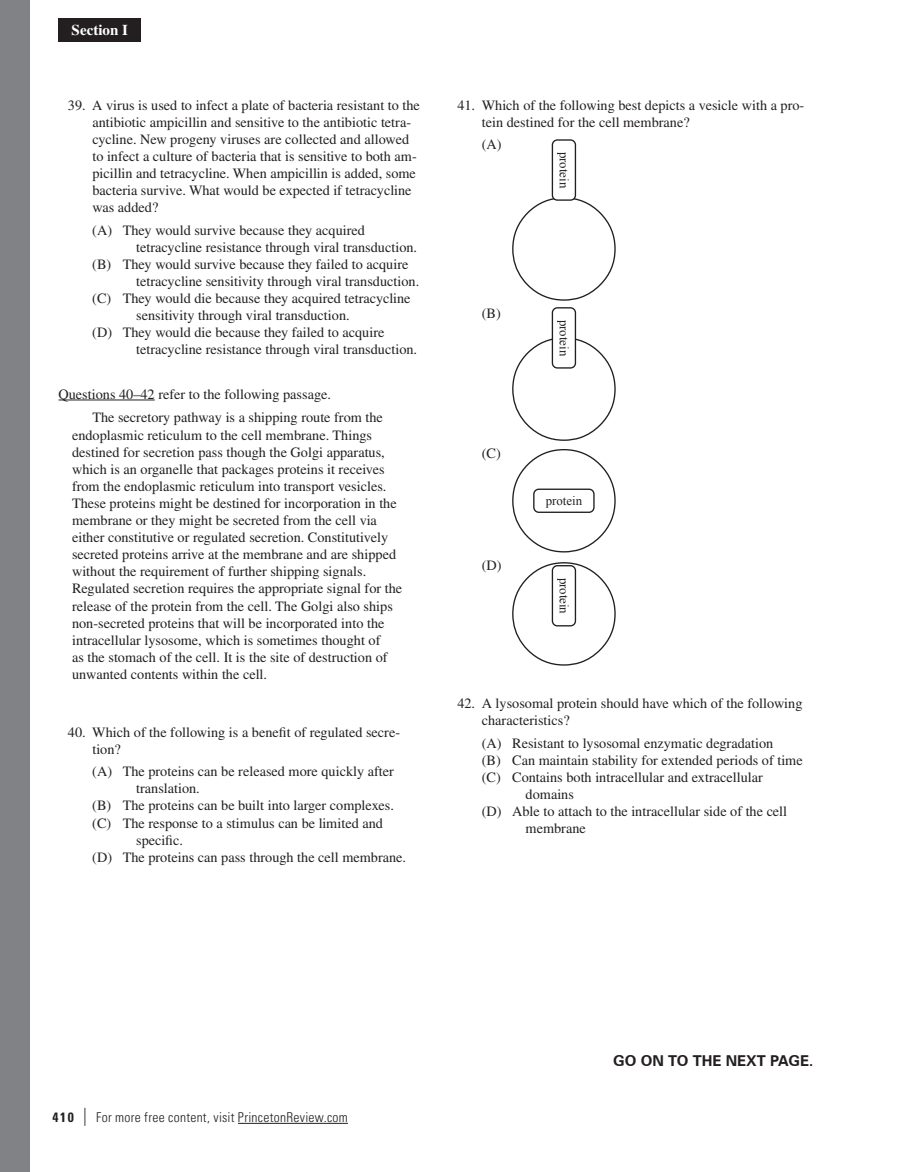
<style>
.page{position:relative;width:902px;height:1172px;background:#fff}
.page>*{position:absolute;margin:0;border:0;box-sizing:border-box;transform-origin:0 0}
.t1{font:700 15px "Zurich BT";color:#231f20}
.t2{font:700 15px "Times LT Pro";color:#fff}
.Answer{font:14.25px/17.1px "Times LT Pro";color:#231f20}
.Passage{font:14.25px/17.1px "Times LT Pro";color:#231f20}
.Question{font:14.25px/17.1px "Times LT Pro";color:#231f20}
.Directions{font:14.25px "Times LT Pro";color:#231f20}
.t3{font:300 condensed 13.5px "Univers LT Pro";letter-spacing:.025em;color:#231f20}
.t4{font:12.9px "Times New Roman";color:#231f20}
.s1{font-weight:700}
.s2{font-weight:400;font-size:18px}
</style>
<div class="page">
<hr style="left:238px;top:1123px;width:110px;height:1px;background:#231f20">
<div style="left:0;top:0;width:30px;height:1172px;background:#808285"></div>
<div style="left:58px;top:18px;width:83px;height:23px;background:#231f20"></div>
<hr style="left:58px;top:399px;width:97px;height:1px;background:#231f20">
<svg style="left:512px;top:139px;width:103px;height:162px"></svg>
<svg style="left:512px;top:307px;width:103px;height:134px"></svg>
<svg style="left:512px;top:449px;width:103px;height:103px"></svg>
<svg style="left:512px;top:562px;width:103px;height:103px"></svg>
<p class="t2" style="left:72px;top:21px;width:58px">Section I</p>
<p class="Question" style="left:92px;top:96px;width:329px;text-indent:-24px">39. A virus is used to infect a plate of bacteria resistant to the antibiotic ampicillin and sensitive to the antibiotic tetra&shy;cycline. New progeny viruses are collected and allowed to infect a culture of bacteria that is sensitive to both am&shy;picillin and tetracycline. When ampicillin is added, some bacteria survive. What would be expected if tetracycline was added?</p>
<p class="Answer" style="left:136px;top:221px;width:282px;text-indent:-44px">(A) They would survive because they acquired tetracycline resistance through viral transduction.</p>
<p class="Answer" style="left:136px;top:255px;width:284px;text-indent:-44px">(B) They would survive because they failed to acquire tetracycline sensitivity through viral transduction.</p>
<p class="Answer" style="left:136px;top:289px;width:276px;text-indent:-44px">(C) They would die because they acquired tetracycline sensitivity through viral transduction.</p>
<p class="Answer" style="left:136px;top:324px;width:282px;text-indent:-44px">(D) They would die because they failed to acquire tetracycline resistance through viral transduction.</p>
<p class="Directions" style="left:58px;top:385px;width:274px">Questions 40–42 refer to the following passage.</p>
<p class="Passage" style="left:72px;top:409px;width:332px;text-indent:20px">The secretory pathway is a shipping route from the endoplasmic reticulum to the cell membrane. Things destined for secretion pass though the Golgi apparatus, which is an organelle that packages proteins it receives from the endoplasmic reticulum into transport vesicles.<br>These proteins might be destined for incorporation in the membrane or they might be secreted from the cell via either constitutive or regulated secretion. Constitutively secreted proteins arrive at the membrane and are shipped without the requirement of further shipping signals.<br>Regulated secretion requires the appropriate signal for the release of the protein from the cell. The Golgi also ships non-secreted proteins that will be incorporated into the intracellular lysosome, which is sometimes thought of<br>as the stomach of the cell. It is the site of destruction of unwanted contents within the cell.</p>
<p class="Question" style="left:92px;top:723px;width:309px;text-indent:-24px">40. Which of the following is a benefit of regulated secre&shy;tion?</p>
<p class="Answer" style="left:136px;top:762px;width:259px;text-indent:-44px">(A) The proteins can be released more quickly after translation.</p>
<p class="Answer" style="left:92px;top:797px;width:303px">(B) The proteins can be built into larger complexes.</p>
<p class="Answer" style="left:136px;top:814px;width:248px;text-indent:-44px">(C) The response to a stimulus can be limited and specific.</p>
<p class="Answer" style="left:92px;top:848px;width:315px">(D) The proteins can pass through the cell membrane.</p>
<p class="Question" style="left:482px;top:96px;width:324px;text-indent:-24px">41. Which of the following best depicts a vesicle with a pro&shy;tein destined for the cell membrane?</p>
<p class="Answer" style="left:482px;top:136px;width:21px">(A)</p>
<p class="t4" style="left:573px;top:152px;width:38px;rotate:90deg">protein</p>
<p class="Answer" style="left:482px;top:304px;width:20px">(B)</p>
<p class="Answer" style="left:482px;top:444px;width:20px">(C)</p>
<p class="Answer" style="left:482px;top:556px;width:21px">(D)</p>
<p class="t4" style="left:573px;top:320px;width:38px;rotate:90deg">protein</p>
<p class="t4" style="left:545px;top:492px;width:38px">protein</p>
<p class="t4" style="left:573px;top:577px;width:38px;rotate:90deg">protein</p>
<p class="Question" style="left:482px;top:694px;width:322px;text-indent:-24px">42. A lysosomal protein should have which of the following characteristics?</p>
<p class="Answer" style="left:482px;top:734px;width:293px">(A) Resistant to lysosomal enzymatic degradation</p>
<p class="Answer" style="left:482px;top:751px;width:322px">(B) Can maintain stability for extended periods of time</p>
<p class="Answer" style="left:525px;top:768px;width:238px;text-indent:-44px">(C) Contains both intracellular and extracellular domains</p>
<p class="Answer" style="left:525px;top:802px;width:263px;text-indent:-44px">(D) Able to attach to the intracellular side of the cell membrane</p>
<p class="t3" style="left:52px;top:1108px;width:297px"><span class="s1">410</span> <span class="s2">|</span> For more free content, visit PrincetonReview.com</p>
<p class="t1" style="left:613px;top:1051px;width:202px">GO ON TO THE NEXT PAGE.</p>
</div>
